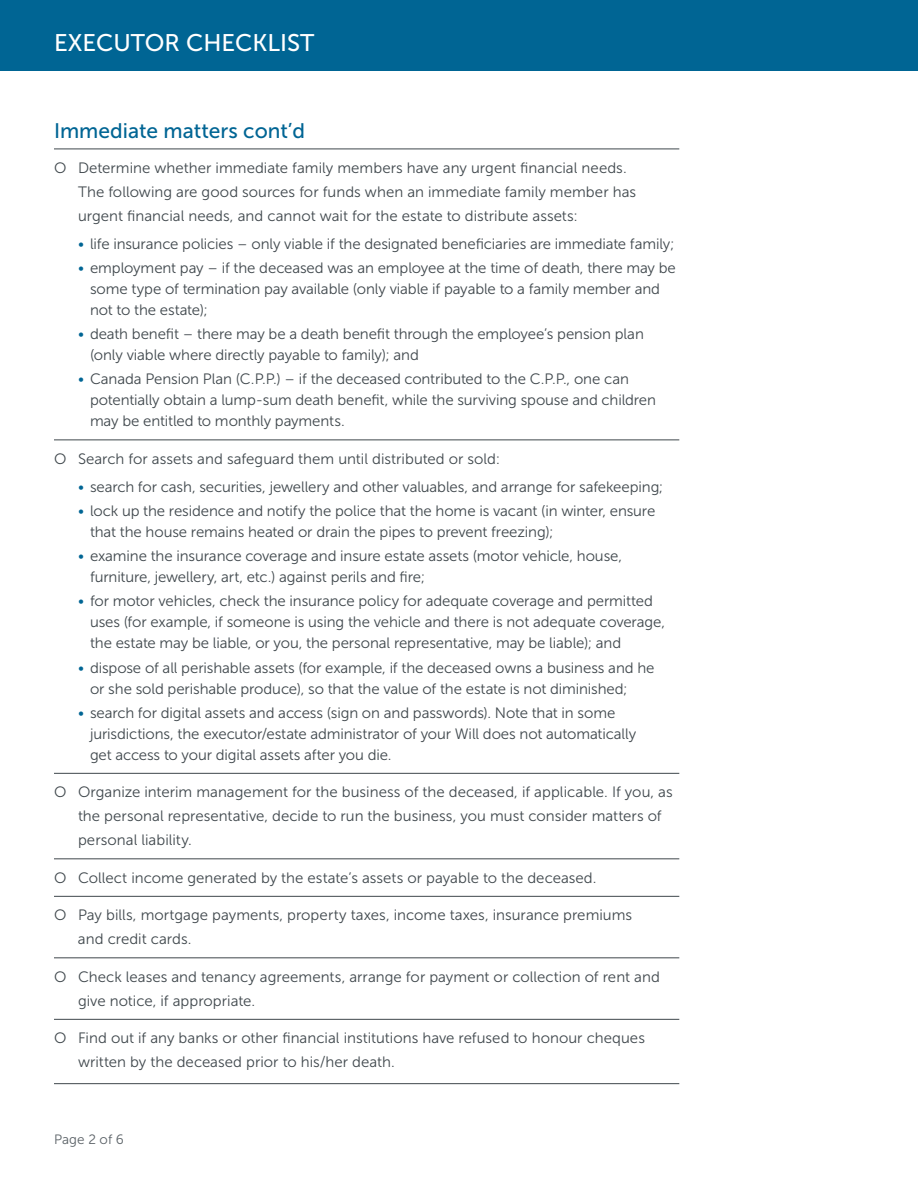
<style>
.page{position:relative;width:918px;height:1188px;background:#fff}
.page>*{position:absolute;margin:0;border:0;box-sizing:border-box;transform-origin:0 0}
.t1{font:24px "Museo Sans 500";color:#fff}
.Heading_2{font:21px "Museo Sans 500";color:#006594}
.Checklist_-_top_middle{font:15px/21px "Museo Sans 300";letter-spacing:-.005em;color:#3f474c}
.Checklist_-_bottom{font:15px/24px "Museo Sans 300";color:#3f474c}
.t2{font:13.5px "Museo Sans 300";letter-spacing:.005em;color:#5a6166}
.s1{color:#006594}
</style>
<div class="page">
<div style="left:0;top:0;width:918px;height:70px;background:#006594"></div>
<hr style="left:54px;top:149px;width:625px;height:1px;background:#3f474c">
<hr style="left:54px;top:440px;width:625px;height:1px;background:#3f474c">
<hr style="left:54px;top:773px;width:625px;height:1px;background:#3f474c">
<hr style="left:54px;top:859px;width:625px;height:1px;background:#3f474c">
<hr style="left:54px;top:896px;width:625px;height:1px;background:#3f474c">
<hr style="left:54px;top:958px;width:625px;height:1px;background:#3f474c">
<hr style="left:54px;top:1019px;width:625px;height:1px;background:#3f474c">
<hr style="left:54px;top:1083px;width:625px;height:1px;background:#3f474c">
<h1 class="t1" style="left:54px;top:30px;width:262px">EXECUTOR CHECKLIST</h1>
<h2 class="Heading_2" style="left:54px;top:119px;width:253px">Immediate matters cont’d</h2>
<p class="Checklist_-_top_middle" style="left:78px;top:156px;width:560px;line-height:24px;text-indent:-24px">O Determine whether immediate family members have any urgent financial needs.<br>The following are good sources for funds when an immediate family member has urgent financial needs, and cannot wait for the estate to distribute assets:</p>
<p class="Checklist_-_top_middle" style="left:78px;top:233px;width:598px"><span class="s1">•</span> life insurance policies – only viable if the designated beneficiaries are immediate family;</p>
<p class="Checklist_-_top_middle" style="left:90px;top:257px;width:587px;text-indent:-12px"><span class="s1">•</span> employment pay – if the deceased was an employee at the time of death, there may be some type of termination pay available (only viable if payable to a family member and not to the estate);</p>
<p class="Checklist_-_top_middle" style="left:90px;top:324px;width:555px;text-indent:-12px"><span class="s1">•</span> death benefit – there may be a death benefit through the employee’s pension plan (only viable where directly payable to family); and</p>
<p class="Checklist_-_top_middle" style="left:90px;top:369px;width:568px;text-indent:-12px"><span class="s1">•</span> Canada Pension Plan (C.P.P.) – if the deceased contributed to the C.P.P., one can potentially obtain a lump-sum death benefit, while the surviving spouse and children may be entitled to monthly payments.</p>
<p class="Checklist_-_top_middle" style="left:54px;top:448px;width:448px">O Search for assets and safeguard them until distributed or sold:</p>
<p class="Checklist_-_top_middle" style="left:78px;top:476px;width:587px"><span class="s1">•</span> search for cash, securities, jewellery and other valuables, and arrange for safekeeping;</p>
<p class="Checklist_-_top_middle" style="left:90px;top:500px;width:567px;text-indent:-12px"><span class="s1">•</span> lock up the residence and notify the police that the home is vacant (in winter, ensure that the house remains heated or drain the pipes to prevent freezing);</p>
<p class="Checklist_-_top_middle" style="left:90px;top:546px;width:534px;text-indent:-12px"><span class="s1">•</span> examine the insurance coverage and insure estate assets (motor vehicle, house, furniture, jewellery, art, etc.) against perils and fire;</p>
<p class="Checklist_-_top_middle" style="left:90px;top:591px;width:577px;text-indent:-12px"><span class="s1">•</span> for motor vehicles, check the insurance policy for adequate coverage and permitted uses (for example, if someone is using the vehicle and there is not adequate coverage, the estate may be liable, or you, the personal representative, may be liable); and</p>
<p class="Checklist_-_top_middle" style="left:90px;top:657px;width:566px;text-indent:-12px"><span class="s1">•</span> dispose of all perishable assets (for example, if the deceased owns a business and he or she sold perishable produce), so that the value of the estate is not diminished;</p>
<p class="Checklist_-_top_middle" style="left:90px;top:702px;width:548px;text-indent:-12px"><span class="s1">•</span> search for digital assets and access (sign on and passwords). Note that in some jurisdictions, the executor/estate administrator of your Will does not automatically get access to your digital assets after you die.</p>
<p class="Checklist_-_top_middle" style="left:78px;top:780px;width:596px;line-height:24px;text-indent:-24px">O Organize interim management for the business of the deceased, if applicable. If you, as the personal representative, decide to run the business, you must consider matters of personal liability.</p>
<p class="Checklist_-_top_middle" style="left:54px;top:867px;width:544px">O Collect income generated by the estate’s assets or payable to the deceased.</p>
<p class="Checklist_-_top_middle" style="left:78px;top:903px;width:556px;line-height:24px;text-indent:-24px">O Pay bills, mortgage payments, property taxes, income taxes, insurance premiums and credit cards.</p>
<p class="Checklist_-_top_middle" style="left:78px;top:965px;width:583px;line-height:24px;text-indent:-24px">O Check leases and tenancy agreements, arrange for payment or collection of rent and give notice, if appropriate.</p>
<p class="Checklist_-_bottom" style="left:78px;top:1026px;width:568px;text-indent:-24px">O Find out if any banks or other financial institutions have refused to honour cheques written by the deceased prior to his/her death.</p>
<p class="t2" style="left:54px;top:1132px;width:72px">Page 2 of 6</p>
</div>
